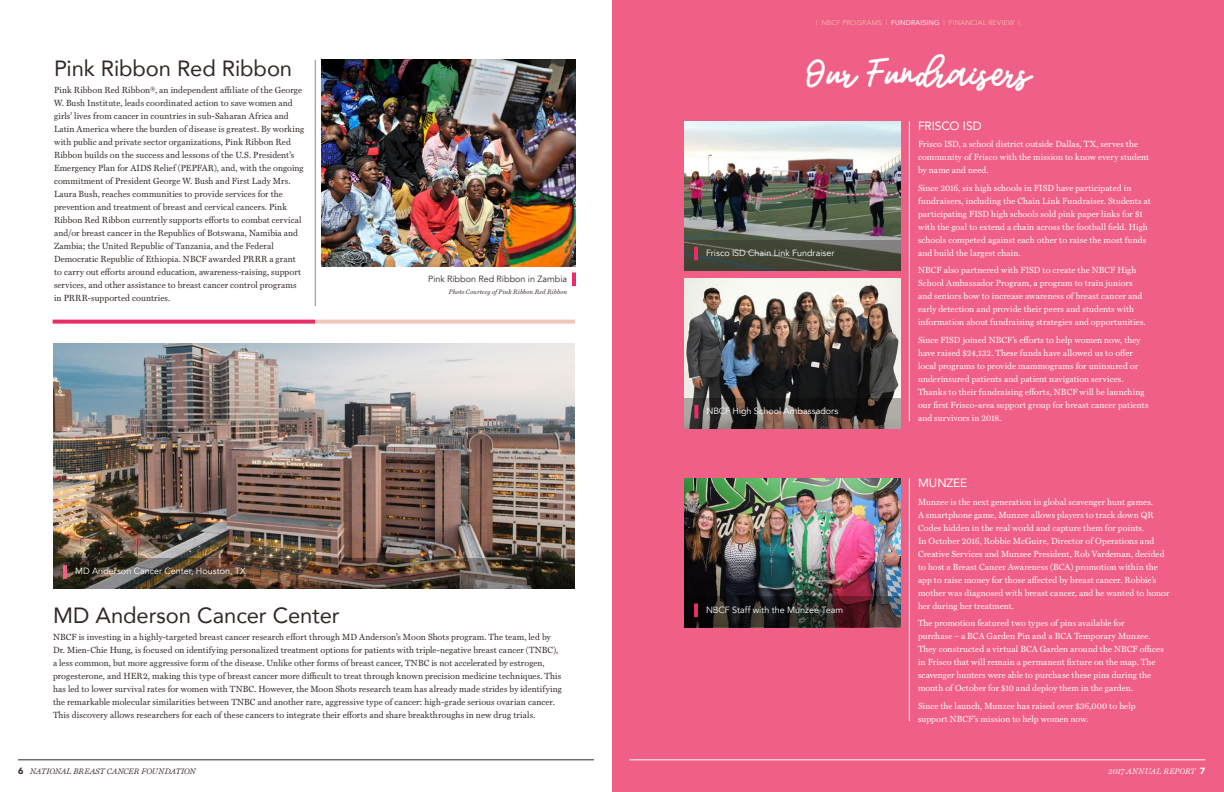
<style>
.page{position:relative;width:1224px;height:792px;background:#fff}
.page>*{position:absolute;margin:0;border:0;box-sizing:border-box;transform-origin:0 0}
.t1{font:36px "Chic Gal";color:#fff}
.t2{font:22px "Avenir";letter-spacing:-.005em;color:#322826}
.t3{font:12px "Avenir";letter-spacing:-.005em;color:#fff}
.t4{font:9px/13px "HK Serif";letter-spacing:.015em;color:#fff}
.t5{font:9px/13px "HK Serif";letter-spacing:.015em;color:#322826}
.t6{font:9px "Avenir";color:#fff}
.t7{font:9px "Avenir";color:#322826}
.t8{font:italic 8px "HK Serif";letter-spacing:.01em;color:#322826}
.t9{font:italic 8px "HK Serif";letter-spacing:.01em;color:#fff}
.t10{font:7px "Avenir";letter-spacing:.02em;color:#eabdaf}
.t11{font:italic 6.5px "HK Serif";letter-spacing:.015em;color:#322826}
.s1{color:#fff}
.s2{font-family:"Avenir";font-weight:900;font-style:normal;font-size:9px}
</style>
<div class="page">
<div style="left:612px;top:0;width:612px;height:792px;background:#f05f85"></div>
<img style="left:684px;top:478px;width:217px;height:119px">
<svg style="left:684px;top:597px;width:217px;height:30px;background:#2b2121"></svg>
<img style="left:684px;top:121px;width:217px;height:119px">
<svg style="left:684px;top:240px;width:217px;height:31px;background:#484c3f"></svg>
<img style="left:53px;top:343px;width:522px;height:215px">
<img style="left:53px;top:558px;width:522px;height:31px">
<img style="left:321px;top:60px;width:255px;height:206px">
<svg style="left:53px;top:320px;width:262px;height:4px"></svg>
<svg style="left:315px;top:320px;width:260px;height:4px"></svg>
<hr style="left:315px;top:60px;width:1px;height:246px;background:#8b8985">
<hr style="left:63px;top:565px;width:4px;height:14px;background:#f05f85">
<hr style="left:909px;top:121px;width:1px;height:300px;background:#fff">
<hr style="left:909px;top:478px;width:1px;height:243px;background:#fff">
<hr style="left:572px;top:273px;width:4px;height:13px;background:#e92e67">
<hr style="left:694px;top:247px;width:4px;height:13px;background:#e92e67">
<hr style="left:694px;top:604px;width:4px;height:13px;background:#e92e67">
<img style="left:684px;top:279px;width:217px;height:119px">
<svg style="left:684px;top:398px;width:217px;height:30px;background:#4b433e"></svg>
<svg style="left:694px;top:405px;width:4px;height:13px"></svg>
<hr style="left:629px;top:760px;width:576px;height:1px;background:#fff">
<hr style="left:18px;top:760px;width:576px;height:1px;background:#322826">
<h2 class="t2" style="left:54px;top:51px;width:240px">Pink Ribbon Red Ribbon</h2>
<p class="t5" style="left:54px;top:83px;width:252px">Pink Ribbon Red Ribbon®, an independent affiliate of the George W. Bush Institute, leads coordinated action to save women and girls’ lives from cancer in countries in sub-Saharan Africa and Latin America where the burden of disease is greatest. By working with public and private sector organizations, Pink Ribbon Red Ribbon builds on the success and lessons of the U.S. President’s Emergency Plan for AIDS Relief (PEPFAR), and, with the ongoing commitment of President George W. Bush and First Lady Mrs.<br>Laura Bush, reaches communities to provide services for the prevention and treatment of breast and cervical cancers. Pink Ribbon Red Ribbon currently supports efforts to combat cervical and/or breast cancer in the Republics of Botswana, Namibia and Zambia; the United Republic of Tanzania, and the Federal Democratic Republic of Ethiopia. NBCF awarded PRRR a grant to carry out efforts around education, awareness-raising, support services, and other assistance to breast cancer control programs in PRRR-supported countries.</p>
<p class="t6" style="left:75px;top:566px;width:172px">MD Anderson Cancer Center, Houston, TX</p>
<p class="t7" style="left:428px;top:273px;width:140px">Pink Ribbon Red Ribbon in Zambia</p>
<p class="t11" style="left:449px;top:287px;width:120px">Photo Courtesy of Pink Ribbon Red Ribbon</p>
<h2 class="t2" style="left:53px;top:597px;width:288px">MD Anderson Cancer Center</h2>
<p class="t5" style="left:53px;top:630px;width:510px">NBCF is investing in a highly-targeted breast cancer research effort through MD Anderson’s Moon Shots program. The team, led by Dr. Mien-Chie Hung, is focused on identifying personalized treatment options for patients with triple-negative breast cancer (TNBC), a less common, but more aggressive form of the disease. Unlike other forms of breast cancer, TNBC is not accelerated by estrogen, progesterone, and HER2, making this type of breast cancer more difficult to treat through known precision medicine techniques. This has led to lower survival rates for women with TNBC. However, the Moon Shots research team has already made strides by identifying the remarkable molecular similarities between TNBC and another rare, aggressive type of cancer: high-grade serious ovarian cancer.<br>This discovery allows researchers for each of these cancers to integrate their efforts and share breakthroughs in new drug trials.</p>
<p class="t10" style="left:816px;top:19px;width:206px">| NBCF PROGRAMS | <span class="s1">FUNDRAISING</span> | FINANCIAL REVIEW |</p>
<h1 class="t1" style="left:806px;top:46px;width:225px">O ur Fundraisers</h1>
<h3 class="t3" style="left:918px;top:116px;width:65px">FRISCO ISD</h3>
<p class="t4" style="left:918px;top:137px;width:232px">Frisco ISD, a school district outside Dallas, TX, serves the community of Frisco with the mission to know every student by name and need.</p>
<p class="t4" style="left:918px;top:181px;width:234px">Since 2016, six high schools in FISD have participated in fundraisers, including the Chain Link Fundraiser. Students at participating FISD high schools sold pink paper links for $1 with the goal to extend a chain across the football field. High schools competed against each other to raise the most funds and build the largest chain.</p>
<p class="t4" style="left:918px;top:263px;width:229px">NBCF also partnered with FISD to create the NBCF High School Ambassador Program, a program to train juniors and seniors how to increase awareness of breast cancer and early detection and provide their peers and students with information about fundraising strategies and opportunities.</p>
<p class="t4" style="left:918px;top:333px;width:232px">Since FISD joined NBCF’s efforts to help women now, they have raised $24,132. These funds have allowed us to offer local programs to provide mammograms for uninsured or underinsured patients and patient navigation services.<br>Thanks to their fundraising efforts, NBCF will be launching our first Frisco-area support group for breast cancer patients and survivors in 2018.</p>
<p class="t6" style="left:706px;top:248px;width:130px">Frisco ISD Chain Link Fundraiser</p>
<p class="t6" style="left:706px;top:406px;width:133px">NBCF High School Ambassadors</p>
<p class="t6" style="left:706px;top:604px;width:139px">NBCF Staff with the Munzee Team</p>
<h3 class="t3" style="left:918px;top:473px;width:51px">MUNZEE</h3>
<p class="t4" style="left:918px;top:494px;width:253px">Munzee is the next generation in global scavenger hunt games.<br>A smartphone game, Munzee allows players to track down QR Codes hidden in the real world and capture them for points.<br>In October 2016, Robbie McGuire, Director of Operations and Creative Services and Munzee President, Rob Vardeman, decided to host a Breast Cancer Awareness (BCA) promotion within the app to raise money for those affected by breast cancer. Robbie’s mother was diagnosed with breast cancer, and he wanted to honor her during her treatment.</p>
<p class="t4" style="left:918px;top:616px;width:247px">The promotion featured two types of pins available for<br>purchase – a BCA Garden Pin and a BCA Temporary Munzee.<br>They constructed a virtual BCA Garden around the NBCF offices in Frisco that will remain a permanent fixture on the map. The scavenger hunters were able to purchase these pins during the month of October for $10 and deploy them in the garden.</p>
<p class="t4" style="left:918px;top:698px;width:219px">Since the launch, Munzee has raised over $36,000 to help support NBCF’s mission to help women now.</p>
<p class="t8" style="left:18px;top:766px;width:179px"><span class="s2">6</span> NATIONAL BREAST CANCER FOUNDATION</p>
<p class="t9" style="left:1108px;top:766px;width:99px">2017 ANNUAL REPORT <span class="s2">7</span></p>
</div>
